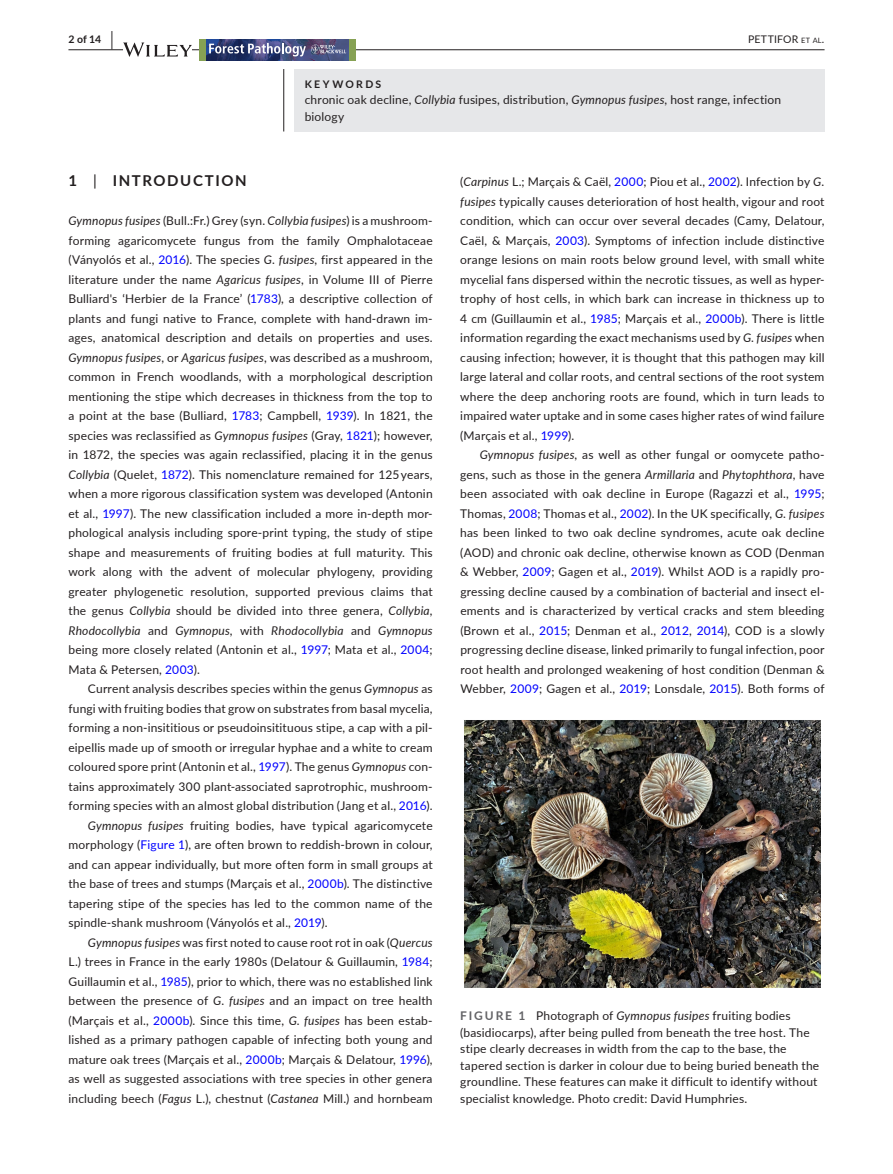
<style>
.page{position:relative;width:893px;height:1174px;background:#fff}
.page>*{position:absolute;margin:0;border:0;box-sizing:border-box;transform-origin:0 0}
.t1{font:700 15px "Lato";letter-spacing:.105em;color:#231f20}
.t2{font:12px/19.5px "Lato";letter-spacing:.015em;color:#231f20;text-align:justify}
.t3{font:700 10.5px "Lato";letter-spacing:.22em;color:#231f20}
.t4{font:10.5px "Lato";letter-spacing:.02em;color:#231f20}
.s1{font-size:19.5px}
.s2{font-size:7.35px}
.s3{font-style:italic}
.s4{font-weight:400}
.s5{color:#00f}
.s6{font-weight:700;color:#636366}
</style>
<div class="page">
<hr style="left:68px;top:49px;width:756px;height:1px;background:#231f20">
<svg style="left:123px;top:42px;width:69px;height:15px"></svg>
<svg style="left:200px;top:39px;width:156px;height:21px"></svg>
<img style="left:207px;top:39px;width:141px;height:21px">
<svg style="left:209px;top:43px;width:137px;height:13px;background:#6f7499"></svg>
<div style="left:294px;top:69px;width:530px;height:62px;background:#e6e7e9"></div>
<hr style="left:283px;top:69px;width:1px;height:62px;background:#231f20">
<img style="left:464px;top:720px;width:357px;height:268px">
<p class="t3" style="left:68px;top:31px;width:46px">2 of 14 <span class="s1">|</span></p>
<p class="t4" style="left:748px;top:31px;width:78px">PETTIFOR <span class="s2">et al</span>.</p>
<p class="t3" style="left:305px;top:76px;width:78px">KEYWORDS</p>
<p class="t2" style="left:305px;top:91px;width:478px;line-height:16.5px">chronic oak decline, <span class="s3">Collybia</span> fusipes, distribution, <span class="s3">Gymnopus fusipes</span>, host range, infection biology</p>
<p class="t1" style="left:68px;top:170px;width:180px">1 <span class="s4">|</span> INTRODUCTION</p>
<p class="t2" style="left:68px;top:210px;width:366px"><span class="s3">Gymnopus fusipes</span> (Bull.:Fr.) Grey (syn. <span class="s3">Collybia fusipes</span>) is a mushroom&shy;forming agaricomycete fungus from the family Omphalotaceae (Ványolós et al., <span class="s5">2016</span>). The species <span class="s3">G. fusipes</span>, first appeared in the literature under the name <span class="s3">Agaricus fusipes</span>, in Volume III of Pierre Bulliard's ‘Herbier de la France’ (<span class="s5">1783</span>), a descriptive collection of plants and fungi native to France, complete with hand-drawn im&shy;ages, anatomical description and details on properties and uses.<br><span class="s3">Gymnopus fusipes</span>, or <span class="s3">Agaricus fusipes</span>, was described as a mushroom, common in French woodlands, with a morphological description mentioning the stipe which decreases in thickness from the top to a point at the base (Bulliard, <span class="s5">1783</span>; Campbell, <span class="s5">1939</span>). In 1821, the species was reclassified as <span class="s3">Gymnopus fusipes</span> (Gray, <span class="s5">1821</span>); however, in 1872, the species was again reclassified, placing it in the genus <span class="s3">Collybia</span> (Quelet, <span class="s5">1872</span>). This nomenclature remained for 125 years, when a more rigorous classification system was developed (Antonin et al., <span class="s5">1997</span>). The new classification included a more in-depth mor&shy;phological analysis including spore-print typing, the study of stipe shape and measurements of fruiting bodies at full maturity. This work along with the advent of molecular phylogeny, providing greater phylogenetic resolution, supported previous claims that the genus <span class="s3">Collybia</span> should be divided into three genera, <span class="s3">Collybia, Rhodocollybia</span> and <span class="s3">Gymnopus</span>, with <span class="s3">Rhodocollybia</span> and <span class="s3">Gymnopus </span>being more closely related (Antonin et al., <span class="s5">1997</span>; Mata et al., <span class="s5">2004</span>; Mata &amp; Petersen, <span class="s5">2003</span>).</p>
<p class="t2" style="left:88px;top:678px;width:346px">Current analysis describes species within the genus <span class="s3">Gymnopus</span> as</p>
<p class="t2" style="left:68px;top:698px;width:366px">fungi with fruiting bodies that grow on substrates from basal mycelia,</p>
<p class="t2" style="left:68px;top:717px;width:366px">forming a non-insititious or pseudoinsitituous stipe, a cap with a pil-</p>
<p class="t2" style="left:68px;top:737px;width:366px">eipellis made up of smooth or irregular hyphae and a white to cream</p>
<p class="t2" style="left:68px;top:756px;width:366px">coloured spore print (Antonin et al., <span class="s5">1997</span>). The genus <span class="s3">Gymnopus</span> con-</p>
<p class="t2" style="left:68px;top:776px;width:366px">tains approximately 300 plant-associated saprotrophic, mushroom-</p>
<p class="t2" style="left:68px;top:795px;width:366px">forming species with an almost global distribution (Jang et al., <span class="s5">2016</span>).</p>
<p class="t2" style="left:88px;top:815px;width:346px"><span class="s3">Gymnopus fusipes</span> fruiting bodies, have typical agaricomycete</p>
<p class="t2" style="left:68px;top:834px;width:366px">morphology (<span class="s5">Figure 1</span>), are often brown to reddish-brown in colour,</p>
<p class="t2" style="left:68px;top:854px;width:366px">and can appear individually, but more often form in small groups at</p>
<p class="t2" style="left:68px;top:873px;width:366px">the base of trees and stumps (Marçais et al., <span class="s5">2000b</span>). The distinctive</p>
<p class="t2" style="left:68px;top:893px;width:366px">tapering stipe of the species has led to the common name of the</p>
<p class="t2" style="left:68px;top:912px;width:261px">spindle-shank mushroom (Ványolós et al., <span class="s5">2019</span>).</p>
<p class="t2" style="left:88px;top:932px;width:346px"><span class="s3">Gymnopus fusipes</span> was first noted to cause root rot in oak (<span class="s3">Quercus</span></p>
<p class="t2" style="left:68px;top:951px;width:366px">L.) trees in France in the early 1980s (Delatour &amp; Guillaumin, <span class="s5">1984</span>;</p>
<p class="t2" style="left:68px;top:971px;width:366px">Guillaumin et al., <span class="s5">1985</span>), prior to which, there was no established link</p>
<p class="t2" style="left:68px;top:990px;width:366px">between the presence of <span class="s3">G. fusipes</span> and an impact on tree health</p>
<p class="t2" style="left:68px;top:1010px;width:366px">(Marçais et al., <span class="s5">2000b</span>). Since this time, <span class="s3">G. fusipes</span> has been estab-</p>
<p class="t2" style="left:68px;top:1029px;width:366px">lished as a primary pathogen capable of infecting both young and</p>
<p class="t2" style="left:68px;top:1049px;width:366px">mature oak trees (Marçais et al., <span class="s5">2000b</span>; Marçais &amp; Delatour, <span class="s5">1996</span>),</p>
<p class="t2" style="left:68px;top:1068px;width:366px">as well as suggested associations with tree species in other genera</p>
<p class="t2" style="left:68px;top:1088px;width:366px">including beech (<span class="s3">Fagus</span> L.), chestnut (<span class="s3">Castanea</span> Mill.) and hornbeam</p>
<p class="t2" style="left:460px;top:171px;width:366px">(<span class="s3">Carpinus</span> L.; Marçais &amp; Caël, <span class="s5">2000</span>; Piou et al., <span class="s5">2002</span>). Infection by <span class="s3">G. fusipes</span> typically causes deterioration of host health, vigour and root condition, which can occur over several decades (Camy, Delatour, Caël, &amp; Marçais, <span class="s5">2003</span>). Symptoms of infection include distinctive orange lesions on main roots below ground level, with small white mycelial fans dispersed within the necrotic tissues, as well as hyper&shy;trophy of host cells, in which bark can increase in thickness up to 4 cm (Guillaumin et al., <span class="s5">1985</span>; Marçais et al., <span class="s5">2000b</span>). There is little information regarding the exact mechanisms used by <span class="s3">G. fusipes</span> when causing infection; however, it is thought that this pathogen may kill large lateral and collar roots, and central sections of the root system where the deep anchoring roots are found, which in turn leads to impaired water uptake and in some cases higher rates of wind failure (Marçais et al., <span class="s5">1999</span>).</p>
<p class="t2" style="left:460px;top:444px;width:366px;text-indent:20px"><span class="s3">Gymnopus fusipes</span>, as well as other fungal or oomycete patho&shy;gens, such as those in the genera <span class="s3">Armillaria</span> and <span class="s3">Phytophthora</span>, have been associated with oak decline in Europe (Ragazzi et al., <span class="s5">1995</span>; Thomas, <span class="s5">2008</span>; Thomas et al., <span class="s5">2002</span>). In the UK specifically, <span class="s3">G. fusipes </span>has been linked to two oak decline syndromes, acute oak decline (AOD) and chronic oak decline, otherwise known as COD (Denman &amp; Webber, <span class="s5">2009</span>; Gagen et al., <span class="s5">2019</span>). Whilst AOD is a rapidly pro&shy;gressing decline caused by a combination of bacterial and insect el&shy;ements and is characterized by vertical cracks and stem bleeding (Brown et al., <span class="s5">2015</span>; Denman et al., <span class="s5">2012</span>, <span class="s5">2014</span>), COD is a slowly progressing decline disease, linked primarily to fungal infection, poor root health and prolonged weakening of host condition (Denman &amp; Webber, <span class="s5">2009</span>; Gagen et al., <span class="s5">2019</span>; Lonsdale, <span class="s5">2015</span>). Both forms of</p>
<p class="t2" style="left:460px;top:1007px;width:360px;line-height:16.5px;text-align:left"><span class="s6">FIGURE 1</span> Photograph of <span class="s3">Gymnopus fusipes</span> fruiting bodies (basidiocarps), after being pulled from beneath the tree host. The stipe clearly decreases in width from the cap to the base, the tapered section is darker in colour due to being buried beneath the groundline. These features can make it difficult to identify without specialist knowledge. Photo credit: David Humphries.</p>
</div>
